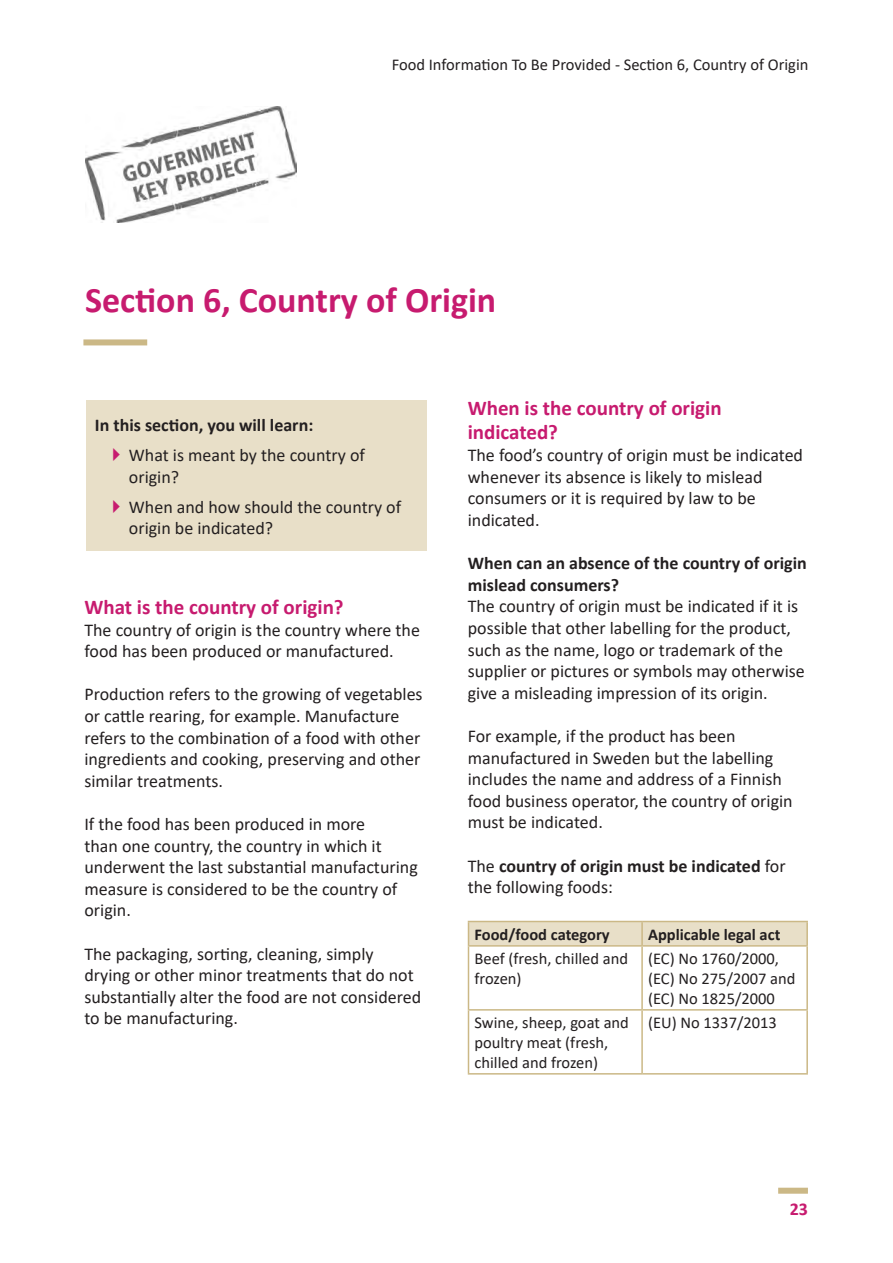
<style>
.page{position:relative;width:893px;height:1263px;background:#fff}
.page>*{position:absolute;margin:0;border:0;box-sizing:border-box;transform-origin:0 0}
.Luvun_otsikko{font:700 36px "Calibri";color:#c71b6f}
.Väliotsikko{font:700 21px/24px "Calibri";color:#c71b6f}
.Leipäteksti{font:18px/21.6px "Calibri";color:#231f20}
.Leipäteksti-2{font:700 18px/21.6px "Calibri";color:#231f20}
.t1{font:700 18px "Calibri";color:#c71b6f}
.Taulukkoteksti{font:16.5px/19.8px "Calibri";color:#231f20}
.Leipäteksti-3{font:700 16.5px "Calibri";color:#231f20}
.s1{font-weight:400}
</style>
<div class="page">
<img style="left:85px;top:106px;width:212px;height:116px">
<div style="left:778px;top:1188px;width:30px;height:6px;background:#cbb886"></div>
<div style="left:83px;top:339px;width:64px;height:6px;background:#cbb886"></div>
<hr style="left:468px;top:947px;width:1px;height:62px;background:#cbb886">
<hr style="left:641px;top:947px;width:2px;height:62px;background:#cbb886">
<hr style="left:806px;top:947px;width:2px;height:62px;background:#cbb886">
<svg style="left:468px;top:921px;width:338px;height:24px;background:#e6ddc5"></svg>
<hr style="left:642px;top:921px;width:166px;height:1px;background:#cbb886">
<hr style="left:641px;top:922px;width:2px;height:23px;background:#cbb886">
<hr style="left:806px;top:922px;width:2px;height:23px;background:#cbb886">
<hr style="left:468px;top:945px;width:174px;height:2px;background:#cbb886">
<hr style="left:642px;top:945px;width:166px;height:2px;background:#cbb886">
<hr style="left:468px;top:1009px;width:174px;height:1px;background:#cbb886">
<hr style="left:468px;top:1010px;width:1px;height:63px;background:#cbb886">
<hr style="left:642px;top:1009px;width:166px;height:1px;background:#cbb886">
<hr style="left:641px;top:1010px;width:2px;height:63px;background:#cbb886">
<hr style="left:806px;top:1010px;width:2px;height:63px;background:#cbb886">
<hr style="left:468px;top:1073px;width:174px;height:1px;background:#cbb886">
<hr style="left:642px;top:1073px;width:166px;height:1px;background:#cbb886">
<div style="left:86px;top:400px;width:341px;height:151px;background:#e8dfc8"></div>
<p class="Taulukkoteksti" style="left:392px;top:54px;width:418px">Food Information To Be Provided - Section 6, Country of Origin</p>
<h3 class="Luvun_otsikko" style="left:85px;top:274px;width:413px">Section 6, Country of Origin</h3>
<p class="Leipäteksti-2" style="left:95px;top:414px;width:220px">In this section, you will learn:</p>
<p class="Leipäteksti" style="left:129px;top:444px;width:237px">What is meant by the country of origin?</p>
<p class="Leipäteksti" style="left:129px;top:495px;width:274px">When and how should the country of origin be indicated?</p>
<h4 class="Väliotsikko" style="left:84px;top:595px;width:261px">What is the country of origin?</h4>
<p class="Leipäteksti" style="left:84px;top:618px;width:337px">The country of origin is the country where the food has been produced or manufactured.</p>
<p class="Leipäteksti" style="left:84px;top:683px;width:340px">Production refers to the growing of vegetables or cattle rearing, for example. Manufacture refers to the combination of a food with other ingredients and cooking, preserving and other similar treatments.</p>
<p class="Leipäteksti" style="left:84px;top:813px;width:335px">If the food has been produced in more<br>than one country, the country in which it underwent the last substantial manufacturing measure is considered to be the country of origin.</p>
<p class="Leipäteksti" style="left:84px;top:942px;width:338px">The packaging, sorting, cleaning, simply drying or other minor treatments that do not substantially alter the food are not considered to be manufacturing.</p>
<h4 class="Väliotsikko" style="left:468px;top:396px;width:255px">When is the country of origin indicated?</h4>
<p class="Leipäteksti" style="left:468px;top:444px;width:337px">The food’s country of origin must be indicated whenever its absence is likely to mislead consumers or it is required by law to be indicated.</p>
<p class="Leipäteksti-2" style="left:468px;top:552px;width:341px">When can an absence of the country of origin mislead consumers?</p>
<p class="Leipäteksti" style="left:468px;top:595px;width:339px">The country of origin must be indicated if it is possible that other labelling for the product, such as the name, logo or trademark of the supplier or pictures or symbols may otherwise give a misleading impression of its origin.</p>
<p class="Leipäteksti" style="left:468px;top:725px;width:326px">For example, if the product has been manufactured in Sweden but the labelling includes the name and address of a Finnish food business operator, the country of origin must be indicated.</p>
<p class="Leipäteksti-2" style="left:468px;top:854px;width:319px"><span class="s1">The</span> country of origin must be indicated <span class="s1">for the following foods:</span></p>
<p class="Leipäteksti-3" style="left:474px;top:923px;width:137px">Food/food category</p>
<p class="Leipäteksti-3" style="left:648px;top:923px;width:134px">Applicable legal act</p>
<p class="Taulukkoteksti" style="left:474px;top:948px;width:155px">Beef (fresh, chilled and frozen)</p>
<p class="Taulukkoteksti" style="left:648px;top:948px;width:149px">(EC) No 1760/2000, (EC) No 275/2007 and (EC) No 1825/2000</p>
<p class="Taulukkoteksti" style="left:474px;top:1012px;width:156px">Swine, sheep, goat and poultry meat (fresh, chilled and frozen)</p>
<p class="Taulukkoteksti" style="left:648px;top:1012px;width:130px">(EU) No 1337/2013</p>
<p class="t1" style="left:790px;top:1196px;width:20px">23</p>
</div>
